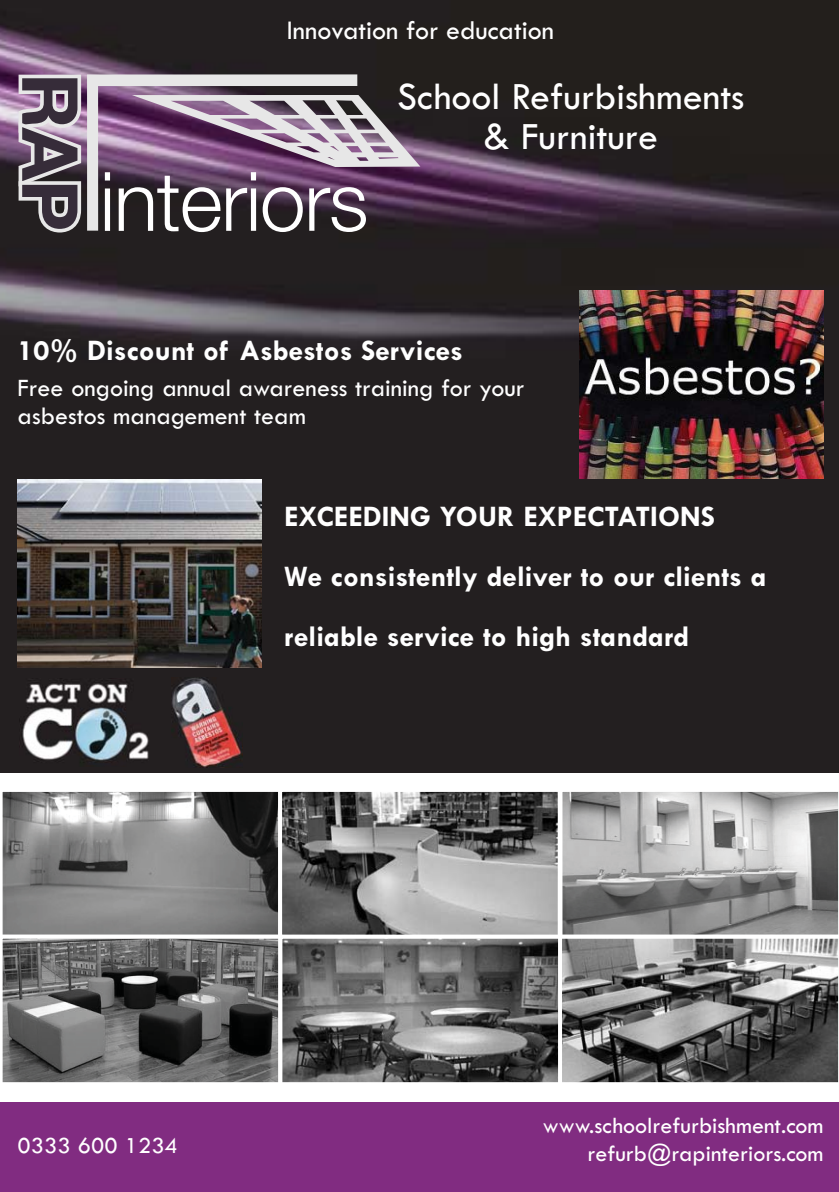
<style>
.page{position:relative;width:839px;height:1192px;background:#fff}
.page>*{position:absolute;margin:0;border:0;box-sizing:border-box;transform-origin:0 0}
.t1{font:40px/40px "Tw Cen";color:#fff;text-align:center}
.t2{font:700 30px/60px "Tw Cen";color:#fff}
.t3{font:28px "Tw Cen";color:#fff}
.t4{font:26px/28px "Tw Cen";color:#fff}
.t5{font:24px/28.8px "Tw Cen";color:#fff;text-align:right}
</style>
<div class="page">
<img style="left:0;top:0;width:839px;height:773px">
<div style="left:0;top:1100px;width:839px;height:92px;background:#812c81"></div>
<div style="left:0;top:773px;width:839px;height:328px;background:#fff"></div>
<svg style="left:2px;top:791px;width:276px;height:144px;background:#828282"></svg>
<svg style="left:282px;top:791px;width:276px;height:144px;background:#7f7f7f"></svg>
<svg style="left:562px;top:791px;width:277px;height:144px;background:#9e9e9e"></svg>
<svg style="left:2px;top:938px;width:276px;height:145px;background:#606161"></svg>
<svg style="left:562px;top:938px;width:277px;height:145px;background:#727272"></svg>
<svg style="left:278px;top:938px;width:280px;height:145px;background:#6d6d6d"></svg>
<img style="left:579px;top:291px;width:244px;height:188px">
<img style="left:18px;top:480px;width:243px;height:187px">
<img style="left:19px;top:678px;width:134px;height:89px">
<img style="left:171px;top:677px;width:71px;height:91px">
<svg style="left:87px;top:74px;width:270px;height:157px;background:#8c788c"></svg>
<svg style="left:132px;top:95px;width:288px;height:72px;background:#968197"></svg>
<div style="left:105px;top:188px;width:5px;height:43px;background:#fff"></div>
<div style="left:105px;top:172px;width:5px;height:9px;background:#fff"></div>
<svg style="left:119px;top:176px;width:128px;height:56px"></svg>
<div style="left:251px;top:188px;width:5px;height:43px;background:#fff"></div>
<div style="left:251px;top:172px;width:5px;height:8px;background:#fff"></div>
<svg style="left:263px;top:187px;width:40px;height:45px"></svg>
<svg style="left:309px;top:187px;width:57px;height:45px"></svg>
<svg style="left:19px;top:75px;width:62px;height:157px;background:#746a75"></svg>
<p class="t3" style="left:287px;top:21px;width:269px">Innovation for education</p>
<h1 class="t1" style="left:397px;top:80px;width:349px">School Refurbishments &amp; Furniture</h1>
<p class="t2" style="left:18px;top:323px;width:447px">10% Discount of Asbestos Services</p>
<p class="t4" style="left:18px;top:376px;width:508px">Free ongoing annual awareness training for your asbestos management team</p>
<p class="t2" style="left:284px;top:489px;width:484px">EXCEEDING YOUR EXPECTATIONS<br>We consistently deliver to our clients a reliable service to high standard</p>
<p class="t5" style="left:18px;top:1133px;width:162px">0333 600 1234</p>
<p class="t5" style="left:542px;top:1113px;width:282px">www.schoolrefurbishment.com refurb@rapinteriors.com</p>
</div>
